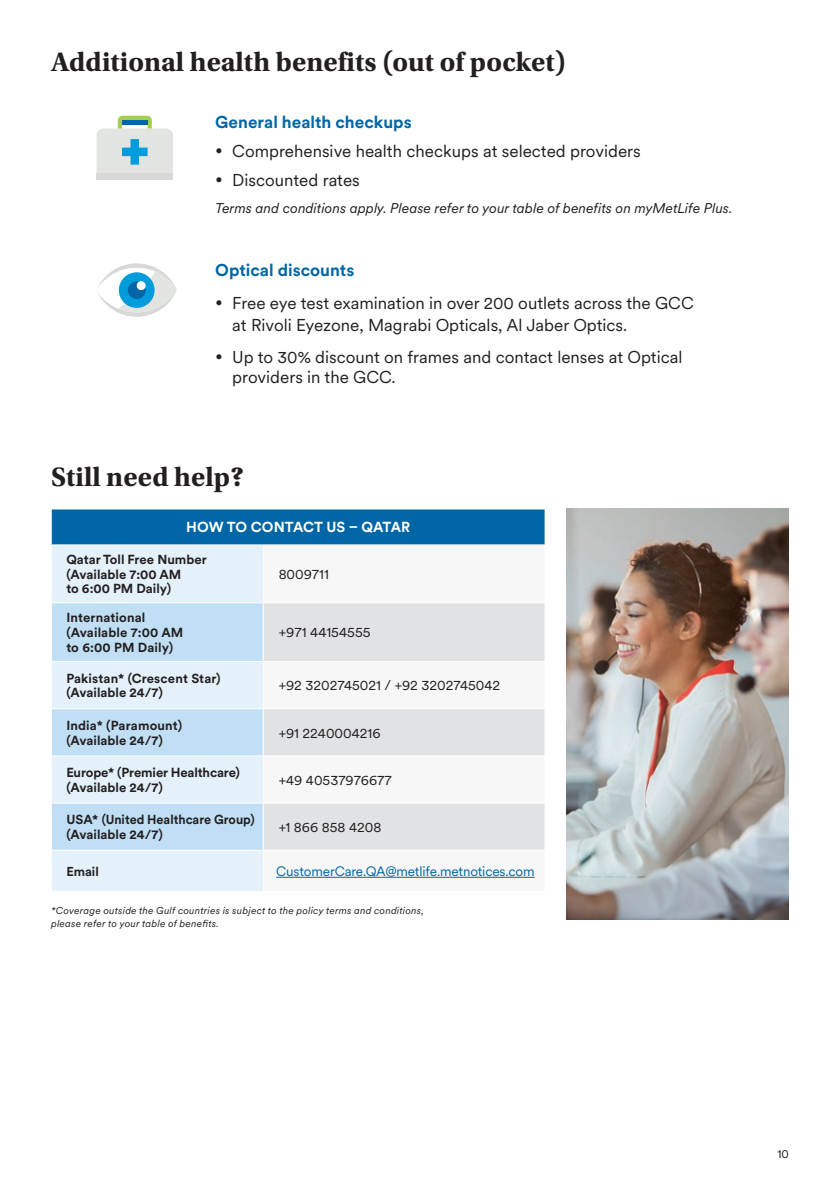
<style>
.page{position:relative;width:840px;height:1191px;background:#fff}
.page>*{position:absolute;margin:0;border:0;box-sizing:border-box;transform-origin:0 0}
.t1{font:700 28px "Utopia Std";color:#231f20}
.t2{font:17px/22px "Met Life Circular";color:#231f20}
.t3{font:700 17px "Met Life Circular";color:#0066a5}
.t4{font:700 14.4px "Met Life Circular";color:#fff}
.t5{font:14px "Met Life Circular";color:#231f20}
.t6{font:italic 14px "Met Life Circular";color:#231f20}
.t7{font:13.6px "Met Life Circular";letter-spacing:-.01em;color:#0066a5}
.t8{font:700 13px/14.6px "Met Life Circular";color:#231f20}
.t9{font:700 12.8px "Met Life Circular";color:#231f20}
.t10{font:12px "Met Life Circular";color:#231f20}
.t11{font:italic 10px/12.8px "Met Life Circular";letter-spacing:.025em;color:#231f20}
</style>
<div class="page">
<svg style="left:97px;top:263px;width:80px;height:54px"></svg>
<div style="left:119px;top:272px;width:35px;height:36px;background:#009cdc;border-radius:50%"></div>
<div style="left:128px;top:281px;width:17px;height:18px;background:#0066a5;border-radius:50%"></div>
<div style="left:137px;top:281px;width:8px;height:9px;background:#fff;border-radius:50%"></div>
<svg style="left:96px;top:116px;width:77px;height:63px;background:#cfdfde"></svg>
<hr style="left:122px;top:120px;width:25px;height:4px;background:#0066a5">
<img style="left:566px;top:509px;width:222px;height:410px">
<div style="left:51px;top:509px;width:493px;height:36px;background:#0066a5"></div>
<div style="left:52px;top:545px;width:211px;height:346px;background:#e4f1fa"></div>
<svg style="left:52px;top:603px;width:211px;height:247px;background:#cee6f6"></svg>
<svg style="left:264px;top:603px;width:280px;height:247px;fill:#e1e2e4"></svg>
<hr style="left:51px;top:708px;width:212px;height:1px;background:#fff">
<hr style="left:51px;top:755px;width:212px;height:1px;background:#fff">
<hr style="left:51px;top:802px;width:212px;height:1px;background:#fff">
<hr style="left:51px;top:509px;width:1px;height:35px;background:#fff">
<hr style="left:51px;top:544px;width:212px;height:1px;background:#fff">
<hr style="left:51px;top:602px;width:212px;height:1px;background:#fff">
<hr style="left:51px;top:661px;width:212px;height:1px;background:#fff">
<hr style="left:51px;top:850px;width:212px;height:1px;background:#fff">
<hr style="left:263px;top:544px;width:282px;height:1px;background:#fff">
<hr style="left:263px;top:661px;width:282px;height:1px;background:#fff">
<hr style="left:263px;top:708px;width:282px;height:1px;background:#fff">
<hr style="left:263px;top:755px;width:282px;height:1px;background:#fff">
<hr style="left:263px;top:802px;width:282px;height:1px;background:#fff">
<hr style="left:276px;top:877px;width:258px;height:1px;background:#0066a5">
<h1 class="t1" style="left:51px;top:46px;width:516px">Additional health benefits (out of pocket)</h1>
<h2 class="t3" style="left:215px;top:111px;width:198px">General health checkups</h2>
<h2 class="t2" style="left:215px;top:139px;width:427px">• Comprehensive health checkups at selected providers</h2>
<h2 class="t2" style="left:215px;top:168px;width:146px">• Discounted rates</h2>
<p class="t6" style="left:215px;top:199px;width:518px">Terms and conditions apply. Please refer to your table of benefits on myMetLife Plus.</p>
<h2 class="t3" style="left:215px;top:258px;width:140px">Optical discounts</h2>
<h2 class="t2" style="left:232px;top:292px;width:462px;text-indent:-17px">• Free eye test examination in over 200 outlets across the GCC at Rivoli Eyezone, Magrabi Opticals, Al Jaber Optics.</h2>
<h2 class="t2" style="left:232px;top:346px;width:451px;line-height:20px;text-indent:-17px">• Up to 30% discount on frames and contact lenses at Optical providers in the GCC.</h2>
<h1 class="t1" style="left:51px;top:460px;width:194px">Still need help?</h1>
<p class="t4" style="left:186px;top:517px;width:226px">HOW TO CONTACT US – QATAR</p>
<p class="t8" style="left:66px;top:552px;width:142px">Qatar Toll Free Number (Available 7:00 AM<br>to 6:00 PM Daily)</p>
<p class="t5" style="left:278px;top:565px;width:52px">8009711</p>
<p class="t8" style="left:66px;top:610px;width:118px">International (Available 7:00 AM to 6:00 PM Daily)</p>
<p class="t5" style="left:278px;top:623px;width:93px">+971 44154555</p>
<p class="t8" style="left:66px;top:670px;width:155px">Pakistan* (Crescent Star) (Available 24/7)</p>
<p class="t5" style="left:278px;top:676px;width:223px">+92 3202745021 / +92 3202745042</p>
<p class="t8" style="left:66px;top:717px;width:117px">India* (Paramount) (Available 24/7)</p>
<p class="t5" style="left:278px;top:723px;width:103px">+91 2240004216</p>
<p class="t8" style="left:66px;top:764px;width:175px">Europe* (Premier Healthcare) (Available 24/7)</p>
<p class="t5" style="left:278px;top:770px;width:114px">+49 40537976677</p>
<p class="t8" style="left:66px;top:812px;width:190px">USA* (United Healthcare Group) (Available 24/7)</p>
<p class="t5" style="left:278px;top:817px;width:104px">+1 866 858 4208</p>
<p class="t9" style="left:66px;top:862px;width:34px">Email</p>
<p class="t7" style="left:276px;top:862px;width:260px">CustomerCare.QA@metlife.metnotices.com</p>
<p class="t11" style="left:51px;top:904px;width:374px">*Coverage outside the Gulf countries is subject to the policy terms and conditions, please refer to your table of benefits.</p>
<p class="t10" style="left:777px;top:1145px;width:13px">10</p>
</div>
